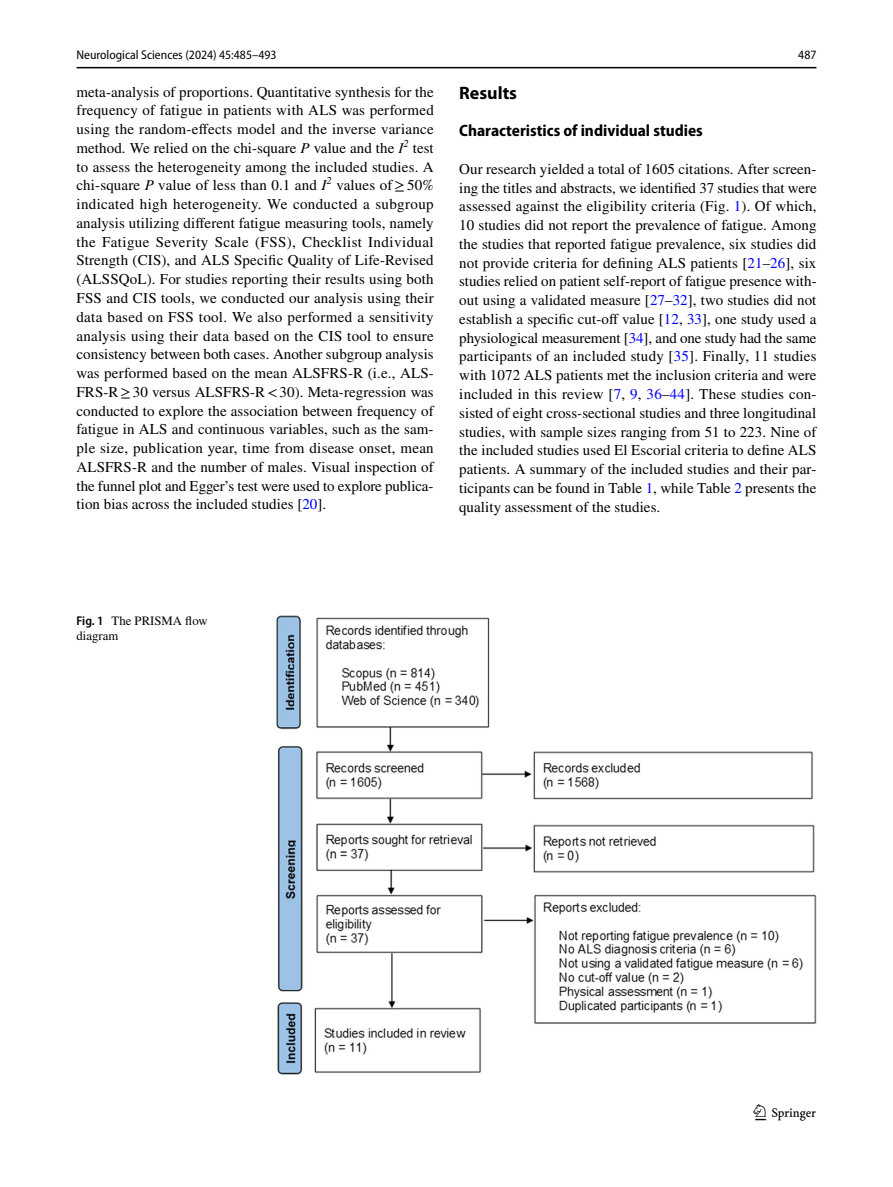
<style>
.page{position:relative;width:893px;height:1187px;background:#fff}
.page>*{position:absolute;margin:0;border:0;box-sizing:border-box;transform-origin:0 0}
.t1{font:22.5px "Springnew Regular 3";color:#000}
.t2{font:700 18px "Myriad Pro";color:#000}
.t3{font:700 semi-condensed 16.5px "Myriad Pro";color:#000}
.t4{font:15px/18.8px "STIX";letter-spacing:.005em;color:#000;text-align:justify}
.t5{font:semi-condensed 12.75px "Myriad Pro";color:#000}
.t6{font:12.75px/15px "STIX";color:#000}
.s1{font-style:italic}
.s2{color:#00f}
.s3{font-family:"Myriad Pro";font-weight:600;font-stretch:semi-condensed}
</style>
<div class="page">
<hr style="left:77px;top:67px;width:739px;height:1px;background:#000">
<img style="left:276px;top:615px;width:540px;height:458px">
<p class="t5" style="left:77px;top:48px;width:202px">Neurological Sciences (2024) 45:485–493</p>
<p class="t5" style="left:798px;top:48px;width:20px">487</p>
<p class="t4" style="left:77px;top:83px;width:359px">meta-analysis of proportions. Quantitative synthesis for the frequency of fatigue in patients with ALS was performed using the random-effects model and the inverse variance method. We relied on the chi-square <span class="s1">P</span> value and the <span class="s1">I</span><sup>2</sup> test to assess the heterogeneity among the included studies. A chi-square <span class="s1">P</span> value of less than 0.1 and <span class="s1">I</span><sup>2</sup> values of≥50% indicated high heterogeneity. We conducted a subgroup analysis utilizing different fatigue measuring tools, namely the Fatigue Severity Scale (FSS), Checklist Individual Strength (CIS), and ALS Specific Quality of Life-Revised (ALSSQoL). For studies reporting their results using both FSS and CIS tools, we conducted our analysis using their data based on FSS tool. We also performed a sensitivity analysis using their data based on the CIS tool to ensure consistency between both cases. Another subgroup analysis was performed based on the mean ALSFRS-R (i.e., ALS-FRS-R≥30 versus ALSFRS-R&lt;30). Meta-regression was conducted to explore the association between frequency of fatigue in ALS and continuous variables, such as the sam&shy;ple size, publication year, time from disease onset, mean ALSFRS-R and the number of males. Visual inspection of the funnel plot and Egger’s test were used to explore publica&shy;tion bias across the included studies [<span class="s2">20</span>].</p>
<p class="t2" style="left:459px;top:81px;width:59px">Results</p>
<p class="t3" style="left:459px;top:122px;width:245px">Characteristics of individual studies</p>
<p class="t4" style="left:459px;top:160px;width:359px">Our research yielded a total of 1605 citations. After screen&shy;ing the titles and abstracts, we identified 37 studies that were assessed against the eligibility criteria (Fig. <span class="s2">1</span>). Of which, 10 studies did not report the prevalence of fatigue. Among the studies that reported fatigue prevalence, six studies did not provide criteria for defining ALS patients [<span class="s2">21</span>–<span class="s2">26</span>], six studies relied on patient self-report of fatigue presence with&shy;out using a validated measure [<span class="s2">27</span>–<span class="s2">32</span>], two studies did not establish a specific cut-off value [<span class="s2">12</span>, <span class="s2">33</span>], one study used a physiological measurement [<span class="s2">34</span>], and one study had the same participants of an included study [<span class="s2">35</span>]. Finally, 11 studies with 1072 ALS patients met the inclusion criteria and were included in this review [<span class="s2">7</span>, <span class="s2">9</span>, <span class="s2">36</span>–<span class="s2">44</span>]. These studies con&shy;sisted of eight cross-sectional studies and three longitudinal studies, with sample sizes ranging from 51 to 223. Nine of the included studies used El Escorial criteria to define ALS patients. A summary of the included studies and their par&shy;ticipants can be found in Table <span class="s2">1</span>, while Table <span class="s2">2</span> presents the quality assessment of the studies.</p>
<p class="t6" style="left:77px;top:614px;width:133px"><span class="s3">Fig. 1</span> The PRISMA flow diagram</p>
<h1 class="t1" style="left:755px;top:1104px;width:62px">1 3</h1>
</div>
